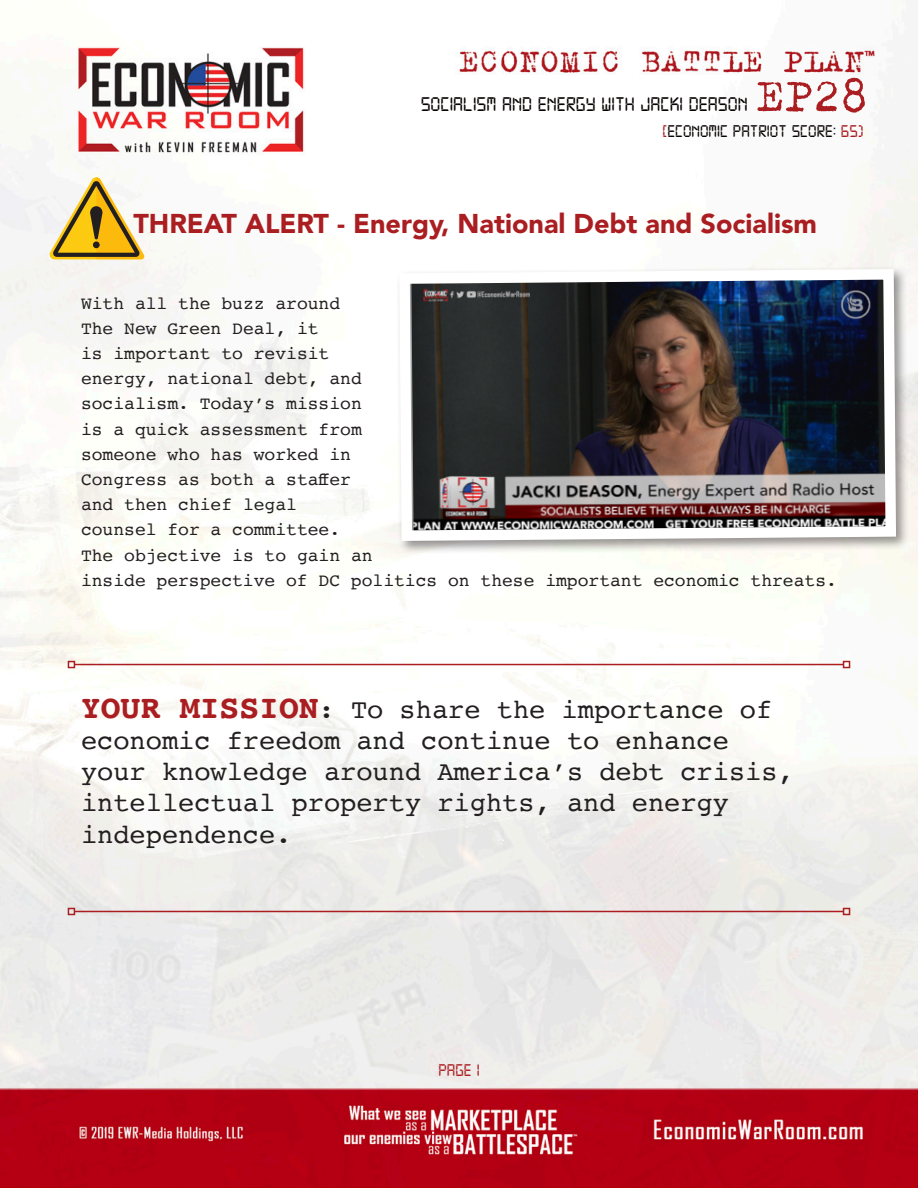
<style>
.page{position:relative;width:918px;height:1188px;background:#fff}
.page>*{position:absolute;margin:0;border:0;box-sizing:border-box;transform-origin:0 0}
.t1{font:51px "Trixie";color:#aa1e21}
.Main_Body{font:27px/31.2px "Courier";color:#231f20}
.Main_Body-2{font:900 27px "Avenir";color:#aa1e21}
.t2{font:21px "Digital 7";color:#080302}
.Main_Body-3{font:18px/25.2px "Courier";color:#231f20}
.t3{font:18px "Digital 7";color:#080302}
.t4{font:18px "Digital 7";color:#aa1e21}
.s1{color:#aa1e21}
.s2{font-weight:700;font-size:33px;color:#aa1e21}
</style>
<div class="page">
<img style="left:0;top:35px;width:918px;height:1153px">
<div style="left:396px;top:265px;width:513px;height:289px;background:#231f20;opacity:.48"></div>
<img style="left:394px;top:264px;width:507px;height:282px">
<hr style="left:74px;top:911px;width:770px;height:1px;background:#aa1e21">
<div style="left:68px;top:908px;width:7px;height:7px;border:2px solid #aa1e21"></div>
<div style="left:843px;top:908px;width:7px;height:7px;border:2px solid #aa1e21"></div>
<hr style="left:74px;top:664px;width:770px;height:1px;background:#aa1e21">
<div style="left:68px;top:661px;width:7px;height:7px;border:2px solid #aa1e21"></div>
<div style="left:843px;top:661px;width:7px;height:7px;border:2px solid #aa1e21"></div>
<svg style="left:47px;top:175px;width:98px;height:84px"></svg>
<div style="left:93px;top:241px;width:7px;height:7px;background:#231f20;border-radius:50%"></div>
<h1 class="t1" style="left:756px;top:62px;width:114px">EP28</h1>
<p class="t3" style="left:662px;top:123px;width:203px"><span class="s1">[</span>ECONOMIC PATRIOT SCORE: <span class="s1">65)</span></p>
<p class="t2" style="left:421px;top:95px;width:329px">SOCIALISM AND ENERGY WITH JACKI DEASON</p>
<p class="Main_Body-2" style="left:134px;top:207px;width:685px">THREAT ALERT - Energy, National Debt and Socialism</p>
<p class="Main_Body-3" style="left:81px;top:290px;width:757px">With all the buzz around<br>The New Green Deal, it<br>is important to revisit<br>energy, national debt, and<br>socialism. Today’s mission<br>is a quick assessment from<br>someone who has worked in<br>Congress as both a staffer<br>and then chief legal<br>counsel for a committee.<br>The objective is to gain an<br>inside perspective of DC politics on these important economic threats.</p>
<p class="Main_Body" style="left:81px;top:693px;width:714px"><span class="s2">YOUR MISSION</span>: To share the importance of economic freedom and continue to enhance your knowledge around America’s debt crisis, intellectual property rights, and energy independence.</p>
<p class="t4" style="left:438px;top:1062px;width:43px">PAGE 1</p>
</div>
